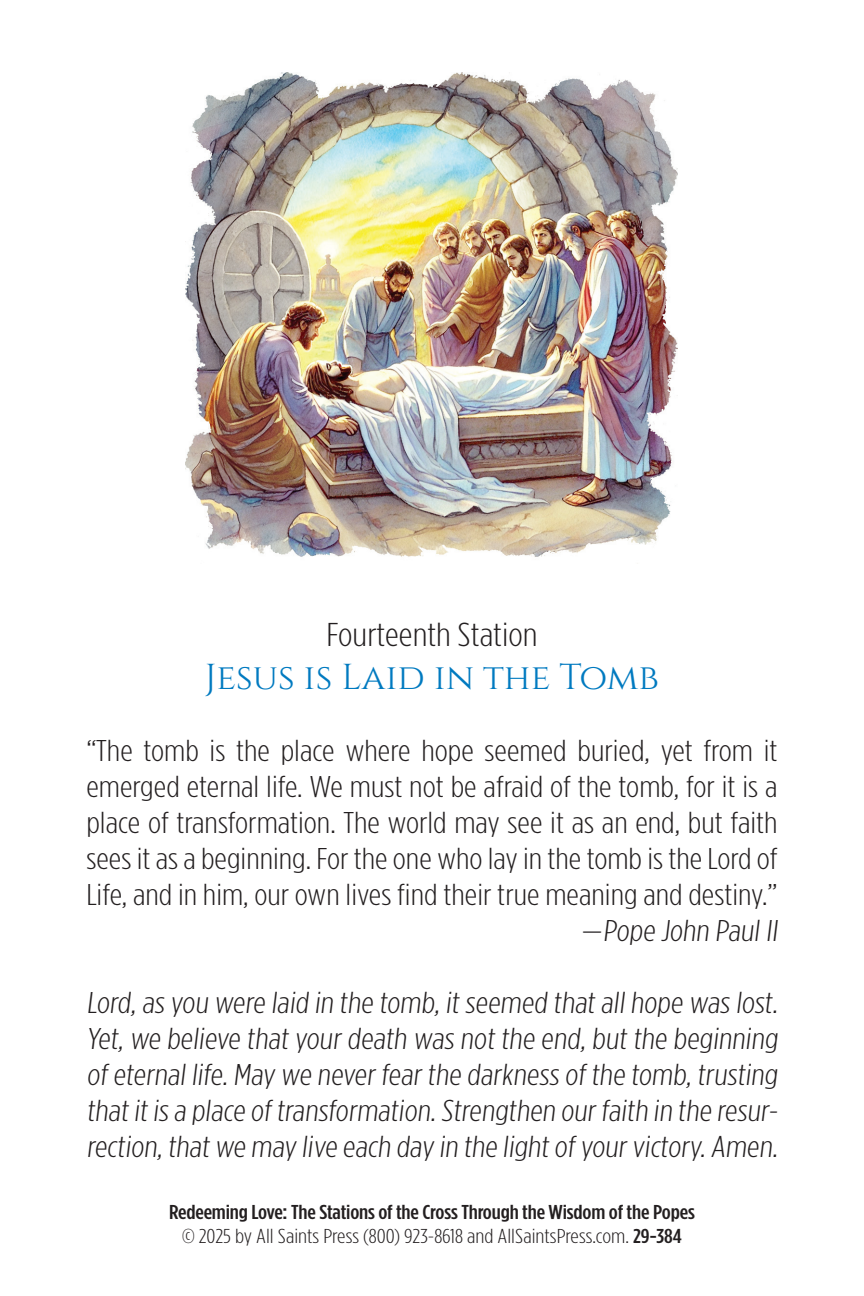
<style>
.page{position:relative;width:864px;height:1296px;background:#fff}
.page>*{position:absolute;margin:0;border:0;box-sizing:border-box;transform-origin:0 0}
.t1{font:36px "Cinzel";color:#007ac0}
.t2{font:300 33px "Gotham Condensed";color:#231f20;scale:1.2 1}
.t3{font:300 30px/36px "Gotham Condensed";color:#231f20;text-align:justify;scale:1.2 1}
.t4{font:300 20.1px "Gotham Condensed";color:#231f20;scale:1.2 1}
.t5{font:500 20.1px "Gotham Condensed";letter-spacing:-.01em;color:#231f20;scale:1.2 1}
.s1{font-weight:500}
</style>
<div class="page">
<img style="left:186px;top:72px;width:492px;height:485px">
<p class="t2" style="left:327px;top:617px;width:177px">Fourteenth Station</p>
<p class="t1" style="left:205px;top:656px;width:456px">Jesus is Laid in the Tomb</p>
<p class="t3" style="left:86px;top:732px;width:578px">“The tomb is the place where hope seemed buried, yet from it emerged eternal life. We must not be afraid of the tomb, for it is a place of transformation. The world may see it as an end, but faith sees it as a beginning. For the one who lay in the tomb is the Lord of Life, and in him, our own lives find their true meaning and destiny.”</p>
<p class="t3" style="left:582px;top:912px;width:168px">—Pope John PaulII</p>
<p class="t3" style="left:86px;top:984px;width:581px">Lord,as you were laid in the tomb,it seemed that allhope was lost.<br>Yet, we believe that your death was not the end, but the beginning of eternallife.May we never fear the darkness of the tomb,trusting that it is a place of transformation.Strengthen our faith in the resur&shy;rection,that we may live each day in the light of your victory.Amen.</p>
<p class="t5" style="left:169px;top:1200px;width:439px">Redeeming Love: The Stations of the Cross Through the Wisdom of the Popes</p>
<p class="t4" style="left:182px;top:1225px;width:418px">© 2025 by All Saints Press (800) 923-8618 and AllSaintsPress.com. <span class="s1">29-384</span></p>
</div>
